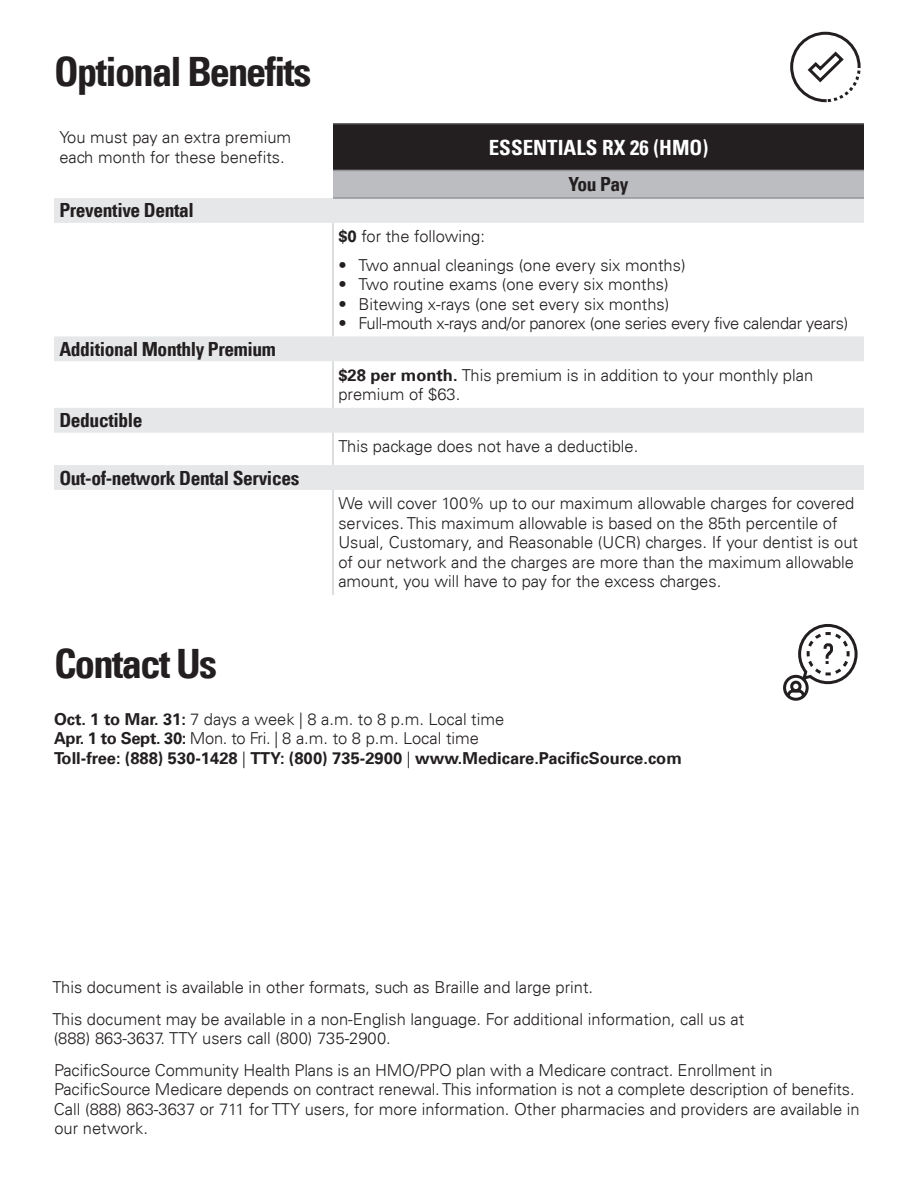
<style>
.page{position:relative;width:918px;height:1188px;background:#fff}
.page>*{position:absolute;margin:0;border:0;box-sizing:border-box;transform-origin:0 0}
.t1{font:700 condensed 40.5px "Univers LT";letter-spacing:-.04em;color:#231f20}
.Plan_Name_Cell_Text{font:700 condensed 21px "Univers LT";color:#fff}
.Light_Gray_You_Pay_C{font:700 condensed 19.5px "Univers LT";letter-spacing:-.02em;color:#231f20}
.You_Pay_Cell_Text{font:700 condensed 19.5px "Univers LT";letter-spacing:-.02em;color:#231f20}
.Body_Copy{font:300 16.5px/19.5px "Univers LT";color:#231f20}
.t2{font:700 16.5px/19.5px "Univers LT";color:#231f20}
.Body_Copy-2{font:300 16.5px "Univers LT";letter-spacing:-.02em;color:#231f20}
.s1{font-weight:700}
.s2{font-weight:300}
</style>
<div class="page">
<svg style="left:790px;top:31px;width:71px;height:72px"></svg>
<div style="left:333px;top:124px;width:531px;height:46px;background:#231f20"></div>
<div style="left:333px;top:170px;width:531px;height:28px;background:#bcbdc0"></div>
<svg style="left:54px;top:198px;width:810px;height:292px"></svg>
<hr style="left:333px;top:123px;width:531px;height:2px;background:#4b4c4d">
<hr style="left:333px;top:170px;width:531px;height:1px;background:#939598">
<hr style="left:333px;top:197px;width:531px;height:2px;background:#939598">
<hr style="left:332px;top:223px;width:2px;height:113px;background:#d1d2d4">
<hr style="left:332px;top:361px;width:2px;height:47px;background:#d1d2d4">
<hr style="left:332px;top:433px;width:2px;height:32px;background:#d1d2d4">
<hr style="left:332px;top:490px;width:2px;height:105px;background:#d1d2d4">
<svg style="left:783px;top:624px;width:75px;height:77px"></svg>
<p class="t1" style="left:54px;top:46px;width:259px">Optional Benefits</p>
<p class="Body_Copy" style="left:59px;top:128px;width:233px">You must pay an extra premium each month for these benefits.</p>
<p class="Plan_Name_Cell_Text" style="left:489px;top:134px;width:221px">ESSENTIALS RX 26 (HMO)</p>
<p class="You_Pay_Cell_Text" style="left:568px;top:172px;width:62px">You Pay</p>
<p class="Light_Gray_You_Pay_C" style="left:59px;top:199px;width:136px">Preventive Dental</p>
<p class="Body_Copy" style="left:338px;top:227px;width:148px"><span class="s1">$0</span> for the following:</p>
<p class="Body_Copy" style="left:338px;top:256px;width:349px">• Two annual cleanings (one every six months)</p>
<p class="Body_Copy" style="left:338px;top:275px;width:332px">• Two routine exams (one every six months)</p>
<p class="Body_Copy" style="left:338px;top:294px;width:333px">• Bitewing x-rays (one set every six months)</p>
<p class="Body_Copy-2" style="left:338px;top:313px;width:511px">• Full-mouth x-rays and/or panorex (one series every five calendar years)</p>
<p class="Light_Gray_You_Pay_C" style="left:59px;top:337px;width:218px">Additional Monthly Premium</p>
<p class="Body_Copy" style="left:338px;top:365px;width:476px"><span class="s1">$28 per month.</span> This premium is in addition to your monthly plan premium of $63.</p>
<p class="Light_Gray_You_Pay_C" style="left:59px;top:408px;width:85px">Deductible</p>
<p class="Body_Copy" style="left:338px;top:437px;width:301px">This package does not have a deductible.</p>
<p class="Light_Gray_You_Pay_C" style="left:59px;top:466px;width:242px">Out-of-network Dental Services</p>
<p class="Body_Copy" style="left:338px;top:494px;width:521px">We will cover 100% up to our maximum allowable charges for covered services. This maximum allowable is based on the 85th percentile of Usual, Customary, and Reasonable (UCR) charges. If your dentist is out of our network and the charges are more than the maximum allowable amount, you will have to pay for the excess charges.</p>
<p class="t1" style="left:54px;top:639px;width:165px">Contact Us</p>
<p class="t2" style="left:54px;top:709px;width:629px">Oct. 1 to Mar. 31: <span class="s2">7 days a week | 8 a.m. to 8 p.m. Local time<br></span>Apr. 1 to Sept. 30: <span class="s2">Mon. to Fri. | 8 a.m. to 8 p.m. Local time<br></span>Toll-free: (888) 530-1428 <span class="s2">|</span> TTY: (800) 735-2900 <span class="s2">|</span> www.Medicare.PacificSource.com</p>
<p class="Body_Copy" style="left:52px;top:977px;width:542px">This document is available in other formats, such as Braille and large print.</p>
<p class="Body_Copy" style="left:52px;top:1009px;width:693px">This document may be available in a non-English language. For additional information, call us at (888) 863-3637. TTY users call (800) 735-2900.</p>
<p class="Body_Copy" style="left:54px;top:1060px;width:807px">PacificSource Community Health Plans is an HMO/PPO plan with a Medicare contract. Enrollment in PacificSource Medicare depends on contract renewal. This information is not a complete description of benefits.<br>Call (888) 863-3637 or 711 for TTY users, for more information. Other pharmacies and providers are available in our network.</p>
</div>
